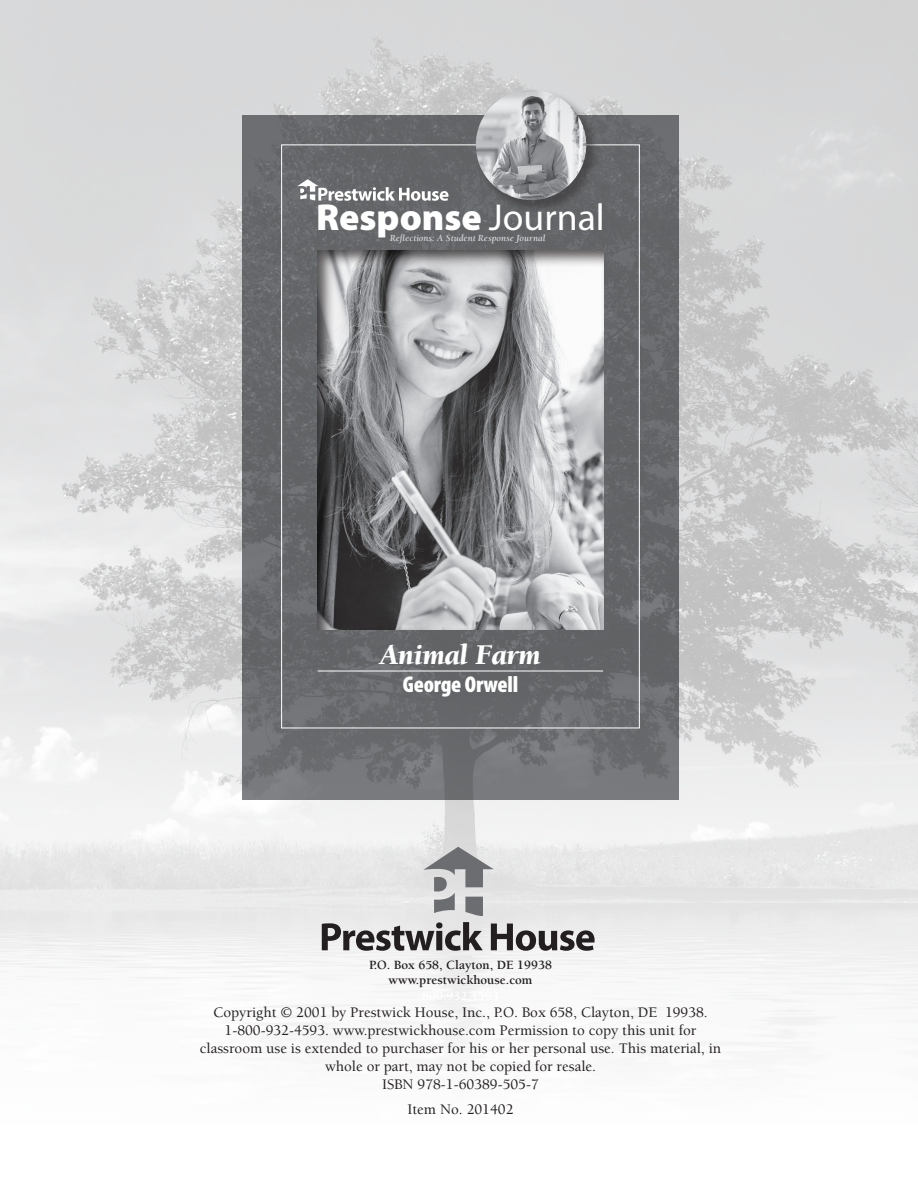
<style>
.page{position:relative;width:918px;height:1188px;background:#fff}
.page>*{position:absolute;margin:0;border:0;box-sizing:border-box;transform-origin:0 0}
.t1{font:900 37.65px "Myriad Pro";color:#fff}
.t2{font:italic 900 29.4px "Berkeley";letter-spacing:-.01em;color:#fff}
.t3{font:900 condensed 22.95px "Myriad Pro";letter-spacing:-.01em;color:#fff}
.t4{font:500 15px/18px "Berkeley";color:#231f20;text-align:center}
.t5{font:700 12.9px/15.6px "Berkeley";color:#231f20;text-align:center}
.t6{font:italic 700 9.6px "Berkeley";color:#d5d6d8}
.s1{font-weight:400}
</style>
<div class="page">
<img style="left:0;top:0;width:918px;height:1048px">
<svg style="left:322px;top:922px;width:161px;height:29px;background:#939292"></svg>
<svg style="left:491px;top:924px;width:104px;height:27px;background:#8e8c8d"></svg>
<svg style="left:424px;top:847px;width:69px;height:69px;background:#b4b4b6"></svg>
<svg style="left:242px;top:115px;width:437px;height:685px;background:#6a6b6e"></svg>
<svg style="left:297px;top:179px;width:151px;height:22px"></svg>
<div style="left:316px;top:250px;width:288px;height:381px;background:#231f20;opacity:.75"></div>
<div style="left:475px;top:89px;width:126px;height:125px;background:#231f20;opacity:.44"></div>
<img style="left:476px;top:90px;width:110px;height:110px;border-radius:55px">
<hr style="left:318px;top:671px;width:285px;height:1px;background:#fff">
<h1 class="t1" style="left:316px;top:196px;width:290px">Response <span class="s1">Journal</span></h1>
<p class="t6" style="left:390px;top:233px;width:157px">Reflections: A Student Response Journal</p>
<h2 class="t2" style="left:380px;top:639px;width:162px">Animal Farm</h2>
<h3 class="t3" style="left:403px;top:671px;width:117px">George Orwell</h3>
<p class="t5" style="left:369px;top:957px;width:184px">P.O. Box 658, Clayton, DE 19938 www.prestwickhouse.com</p>
<p class="t4" style="left:200px;top:1003px;width:523px">Copyright © 2001 by Prestwick House, Inc., P.O. Box 658, Clayton, DE 19938.<br>1-800-932-4593. www.prestwickhouse.com Permission to copy this unit for classroom use is extended to purchaser for his or her personal use. This material, in whole or part, may not be copied for resale.<br>ISBN 978-1-60389-505-7</p>
<p class="t4" style="left:408px;top:1101px;width:107px">Item No. 201402</p>
</div>
